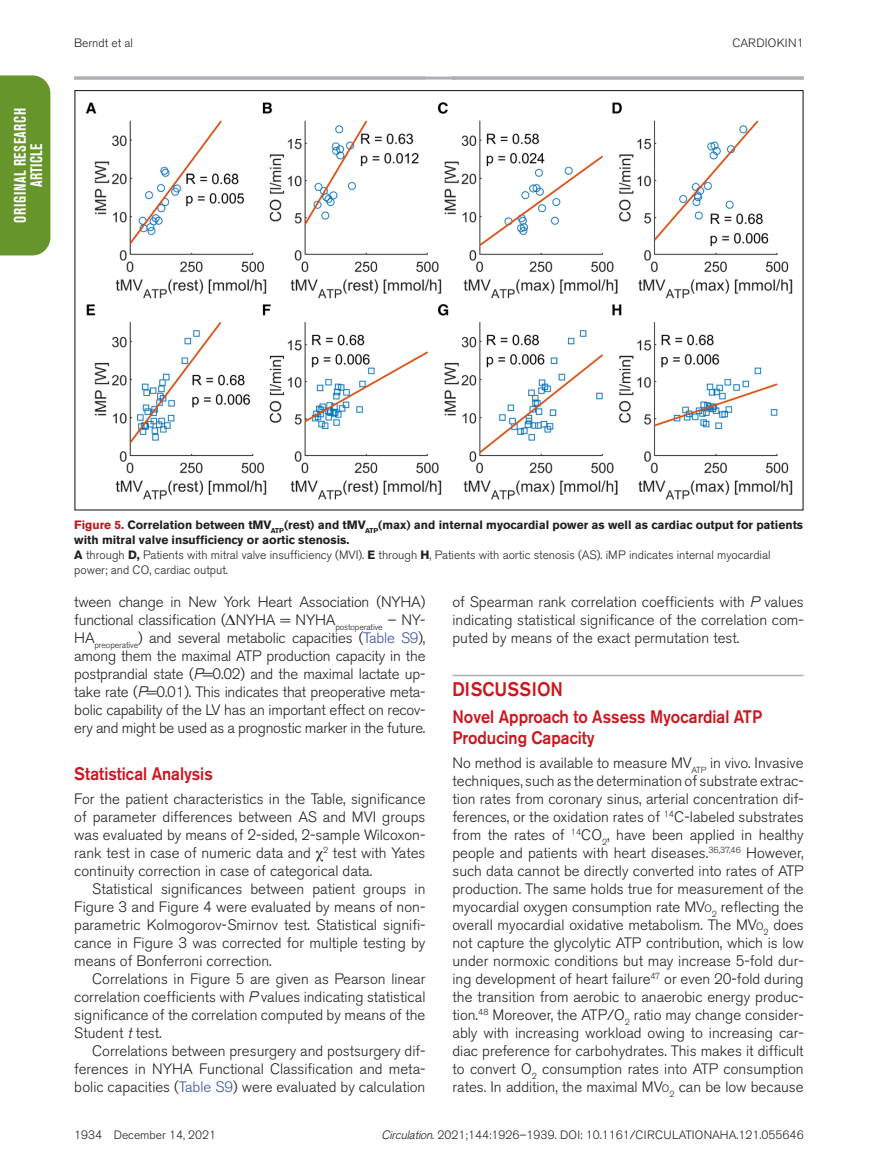
<style>
.page{position:relative;width:878px;height:1175px;background:#fff}
.page>*{position:absolute;margin:0;border:0;box-sizing:border-box;transform-origin:0 0}
.t1{font:500 19.5px "Akzidenz Grotesk BE";color:#cd151d;scale:.9 1}
.t2{font:500 18px/21px "Akzidenz Grotesk BE";color:#cd151d;scale:.9 1}
.t3{font:700 condensed 16.5px/16.5px "Akzidenz Grotesk BE";letter-spacing:.045em;color:#fff;text-align:center;scale:.9 1}
.t4{font:300 15px/18px "Akzidenz Grotesk BE";color:#231f20;text-align:justify}
.t5{font:700 12px/15px "Akzidenz Grotesk BE";color:#231f20}
.t6{font:300 12px "Akzidenz Grotesk BE";color:#231f20}
.t7{font:300 12px "Akzidenz Grotesk BE";letter-spacing:.02em;color:#231f20}
.s1{color:#c4121a}
.s2{font-weight:300}
.s3{font-family:"Gandhari Unicode";font-weight:400}
.s4{color:#3a53a3}
.s5{font-family:"Akzidenz Grotesk";font-style:italic}
.s6{font-size:10.5px}
</style>
<div class="page">
<div style="left:0;top:75px;width:50px;height:180px;background:#66952c"></div>
<hr style="left:74px;top:76px;width:381px;height:4px;background:#b9babe">
<svg style="left:452px;top:76px;width:351px;height:4px"></svg>
<hr style="left:452px;top:674px;width:351px;height:2px;background:#aeafb3">
<svg style="left:74px;top:90px;width:730px;height:421px"></svg>
<p class="t3" style="left:12px;top:223px;width:128px;rotate:-90deg">ORIGINAL RESEARCH<br>ARTICLE</p>
<p class="t6" style="left:74px;top:36px;width:60px">Berndt et al</p>
<p class="t7" style="left:732px;top:36px;width:73px">CARDIOKIN1</p>
<p class="t5" style="left:74px;top:517px;width:730px"><span class="s1">Figure 5.</span> Correlation between tMV<sub>ATP</sub>(rest) and tMV<sub>ATP</sub>(max) and internal myocardial power as well as cardiac output for patients with mitral valve insufficiency or aortic stenosis.<br>A <span class="s2">through</span> D, <span class="s2">Patients with mitral valve insufficiency (MVI).</span> E <span class="s2">through</span> H<span class="s2">, Patients with aortic stenosis (AS). iMP indicates internal myocardial power; and CO, cardiac output.</span></p>
<p class="t4" style="left:74px;top:593px;width:353px">tween change in New York Heart Association (NYHA) functional classification (<span class="s3">Δ</span>NYHA = NYHA<sub>postoperative</sub> – NY-HA<sub>preoperative</sub>) and several metabolic capacities (<span class="s4">Table S9</span>), among them the maximal ATP production capacity in the postprandial state (<span class="s5">P</span>=0.02) and the maximal lactate up&shy;take rate (<span class="s5">P</span>=0.01). This indicates that preoperative meta&shy;bolic capability of the LV has an important effect on recov&shy;ery and might be used as a prognostic marker in the future.</p>
<p class="t2" style="left:74px;top:763px;width:155px">Statistical Analysis</p>
<p class="t4" style="left:74px;top:790px;width:353px">For the patient characteristics in the Table, significance of parameter differences between AS and MVI groups was evaluated by means of 2-sided, 2-sample Wilcoxon&shy;rank test in case of numeric data and <span class="s3">χ</span><sup>2</sup> test with Yates continuity correction in case of categorical data.</p>
<p class="t4" style="left:74px;top:880px;width:353px;text-indent:18px">Statistical significances between patient groups in Figure 3 and Figure 4 were evaluated by means of non&shy;parametric Kolmogorov-Smirnov test. Statistical signifi&shy;cance in Figure 3 was corrected for multiple testing by means of Bonferroni correction.</p>
<p class="t4" style="left:74px;top:970px;width:353px;text-indent:18px">Correlations in Figure 5 are given as Pearson linear correlation coefficients with <span class="s5">P</span> values indicating statistical significance of the correlation computed by means of the Student <span class="s5">t</span> test.</p>
<p class="t4" style="left:74px;top:1042px;width:353px;text-indent:18px">Correlations between presurgery and postsurgery dif&shy;ferences in NYHA Functional Classification and meta&shy;bolic capacities (<span class="s4">Table S9</span>) were evaluated by calculation</p>
<p class="t4" style="left:452px;top:593px;width:353px">of Spearman rank correlation coefficients with <span class="s5">P</span> values indicating statistical significance of the correlation com&shy;puted by means of the exact permutation test.</p>
<h1 class="t1" style="left:452px;top:677px;width:124px">DISCUSSION</h1>
<p class="t2" style="left:452px;top:706px;width:345px">Novel Approach to Assess Myocardial ATP<br>Producing Capacity</p>
<p class="t4" style="left:452px;top:754px;width:353px">No method is available to measure MV<sub>ATP</sub> in vivo. Invasive techniques, such as the determination of substrate extrac&shy;tion rates from coronary sinus, arterial concentration dif&shy;ferences, or the oxidation rates of <sup>14</sup>C-labeled substrates from the rates of <sup>14</sup>CO<sub>2</sub>, have been applied in healthy people and patients with heart diseases.<sup>36,37,46</sup> However, such data cannot be directly converted into rates of ATP production. The same holds true for measurement of the myocardial oxygen consumption rate MV<span class="s6">O</span><sub>2</sub> reflecting the overall myocardial oxidative metabolism. The MV<span class="s6">O</span><sub>2</sub> does not capture the glycolytic ATP contribution, which is low under normoxic conditions but may increase 5-fold dur&shy;ing development of heart failure<sup>47</sup> or even 20-fold during the transition from aerobic to anaerobic energy produc&shy;tion.<sup>48</sup> Moreover, the ATP/O<sub>2</sub> ratio may change consider&shy;ably with increasing workload owing to increasing car&shy;diac preference for carbohydrates. This makes it difficult to convert O<sub>2</sub> consumption rates into ATP consumption rates. In addition, the maximal MV<span class="s6">O</span><sub>2</sub> can be low because</p>
<p class="t6" style="left:74px;top:1128px;width:143px">1934 December 14, 2021</p>
<p class="t6" style="left:381px;top:1128px;width:423px"><span class="s5">Circulation</span>. 2021;144:1926–1939. DOI: 10.1161/CIRCULATIONAHA.121.055646</p>
</div>
